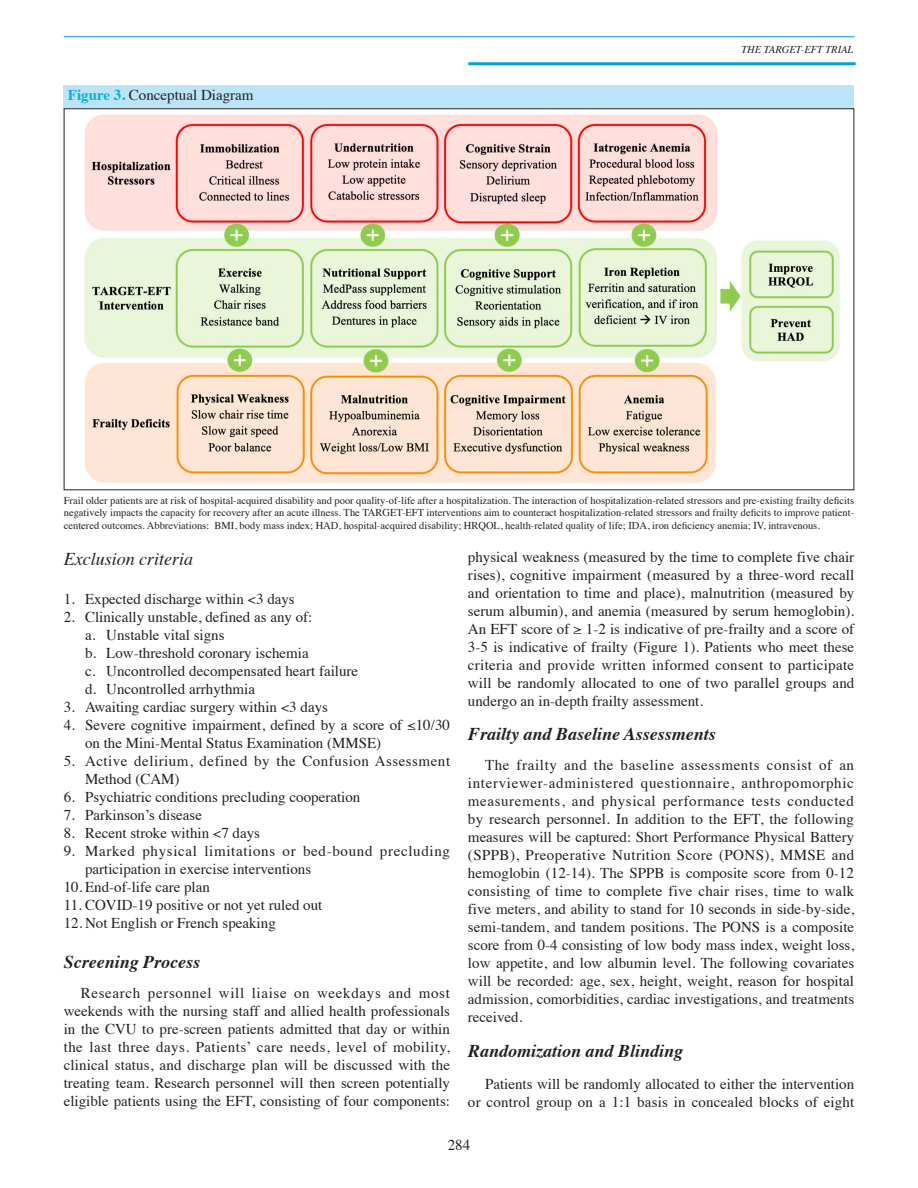
<style>
.page{position:relative;width:918px;height:1188px;background:#fff}
.page>*{position:absolute;margin:0;border:0;box-sizing:border-box;transform-origin:0 0}
._2EME_SS_TITRE{font:italic 700 18px "Times";color:#231f20}
._2EME_SS_TITRE-2{font:18px "Times Italic 2";color:#231f20}
.TITRE_1{font:15px/18px "Times Roman 2";color:#231f20;text-align:justify}
.t1{font:15px/18px "Times";color:#231f20}
.TITRE_1-2{font:15px/18px "Times Roman 2";letter-spacing:.045em;color:#231f20}
.t2{font:15px/18px "Times";letter-spacing:.035em;color:#231f20}
.t3{font:10.5px/12.6px "Times";color:#231f20;text-align:justify}
.t4{font:10.5px "Times Italic 2";color:#231f20}
.s1{font-family:"Times";font-weight:700;color:#00aeef}
.s2{font-family:"Times Roman 2"}
.s3{font-family:"Times"}
</style>
<div class="page">
<hr style="left:64px;top:36px;width:791px;height:1px;background:#009fe2">
<hr style="left:468px;top:62px;width:388px;height:3px;background:#009fe2">
<div style="left:64px;top:85px;width:790px;height:24px;background:#bbe4f9"></div>
<img style="left:84px;top:114px;width:756px;height:369px">
<p class="TITRE_1" style="left:68px;top:85px;width:187px"><span class="s1">Figure 3.</span> Conceptual Diagram</p>
<p class="t4" style="left:741px;top:41px;width:114px">THE TARGET-EFT TRIAL</p>
<p class="t3" style="left:64px;top:493px;width:792px">Frail older patients are at risk of hospital-acquired disability and poor quality-of-life after a hospitalization. The interaction of hospitalization-related stressors and pre-existing frailty deficits negatively impacts the capacity for recovery after an acute illness. The TARGET-EFT interventions aim to counteract hospitalization-related stressors and frailty deficits to improve patient&shy;centered outcomes. Abbreviations: BMI, body mass index; HAD, hospital-acquired disability; HRQOL, health-related quality of life; IDA, iron deficiency anemia; IV, intravenous.</p>
<p class="_2EME_SS_TITRE-2" style="left:64px;top:543px;width:131px">Exclusion criteria</p>
<p class="TITRE_1" style="left:64px;top:589px;width:233px">1. Expected discharge within &lt;3 days</p>
<p class="TITRE_1" style="left:64px;top:607px;width:250px">2. Clinically unstable, defined as any of:</p>
<p class="TITRE_1" style="left:85px;top:625px;width:141px">a. Unstable vital signs</p>
<p class="TITRE_1" style="left:85px;top:643px;width:225px">b. Low-threshold coronary ischemia</p>
<p class="TITRE_1" style="left:85px;top:661px;width:275px">c. Uncontrolled decompensated heart failure</p>
<p class="TITRE_1" style="left:85px;top:679px;width:171px">d. Uncontrolled arrhythmia</p>
<p class="TITRE_1" style="left:64px;top:697px;width:266px">3. Awaiting cardiac surgery within &lt;3 days</p>
<p class="t1" style="left:85px;top:715px;width:366px;text-indent:-21px">4. Severe cognitive impairment, defined by a score of ≤10/30 <span class="s2">on the Mini-Mental Status Examination (MMSE)</span></p>
<p class="t2" style="left:85px;top:751px;width:367px;text-indent:-21px">5. Active delirium, defined by the Confusion Assessment<br><span class="s2">Method (CAM)</span></p>
<p class="t1" style="left:64px;top:787px;width:298px">6. Psychiatric conditions precluding cooperation</p>
<p class="t1" style="left:64px;top:805px;width:140px">7. Parkinson’s disease</p>
<p class="t1" style="left:64px;top:823px;width:198px">8. Recent stroke within &lt;7 days</p>
<p class="TITRE_1-2" style="left:85px;top:841px;width:367px;text-indent:-21px">9. Marked physical limitations or bed-bound precluding participation in exercise interventions</p>
<p class="TITRE_1" style="left:64px;top:877px;width:148px">10. End-of-life care plan</p>
<p class="TITRE_1" style="left:64px;top:895px;width:260px">11. COVID-19 positive or not yet ruled out</p>
<p class="TITRE_1" style="left:64px;top:913px;width:214px">12. Not English or French speaking</p>
<p class="_2EME_SS_TITRE" style="left:64px;top:945px;width:138px">Screening Process</p>
<p class="TITRE_1" style="left:64px;top:982px;width:388px;text-indent:17px">Research personnel will liaise on weekdays and most weekends with the nursing staff and allied health professionals in the CVU to pre-screen patients admitted that day or within the last three days. Patients’ care needs, level of mobility, clinical status, and discharge plan will be discussed with the treating team. Research personnel will then screen potentially eligible patients using the EFT, consisting of four components:</p>
<p class="TITRE_1" style="left:468px;top:547px;width:388px">physical weakness (measured by the time to complete five chair rises), cognitive impairment (measured by a three-word recall and orientation to time and place), malnutrition (measured by serum albumin), and anemia (measured by serum hemoglobin).<br><span class="s3">An EFT score of ≥ 1-2 is indicative of pre-frailty and a score of 3-5 is indicative of frailty (Figure 1). Patients who meet these </span>criteria and provide written informed consent to participate will be randomly allocated to one of two parallel groups and undergo an in-depth frailty assessment.</p>
<p class="_2EME_SS_TITRE" style="left:468px;top:717px;width:249px">Frailty and Baseline Assessments</p>
<p class="TITRE_1" style="left:468px;top:755px;width:388px;text-indent:17px">The frailty and the baseline assessments consist of an interviewer-administered questionnaire, anthropomorphic measurements, and physical performance tests conducted by research personnel. In addition to the EFT, the following measures will be captured: Short Performance Physical Battery (SPPB), Preoperative Nutrition Score (PONS), MMSE and hemoglobin (12-14). The SPPB is composite score from 0-12 consisting of time to complete five chair rises, time to walk five meters, and ability to stand for 10 seconds in side-by-side, semi-tandem, and tandem positions. The PONS is a composite score from 0-4 consisting of low body mass index, weight loss, low appetite, and low albumin level. The following covariates will be recorded: age, sex, height, weight, reason for hospital admission, comorbidities, cardiac investigations, and treatments received.</p>
<p class="_2EME_SS_TITRE" style="left:468px;top:1034px;width:217px">Randomization and Blinding</p>
<p class="TITRE_1" style="left:468px;top:1073px;width:388px;text-align:right">Patients will be randomly allocated to either the intervention<br>or control group on a 1:1 basis in concealed blocks of eight</p>
<p class="TITRE_1" style="left:448px;top:1135px;width:24px">284</p>
</div>
